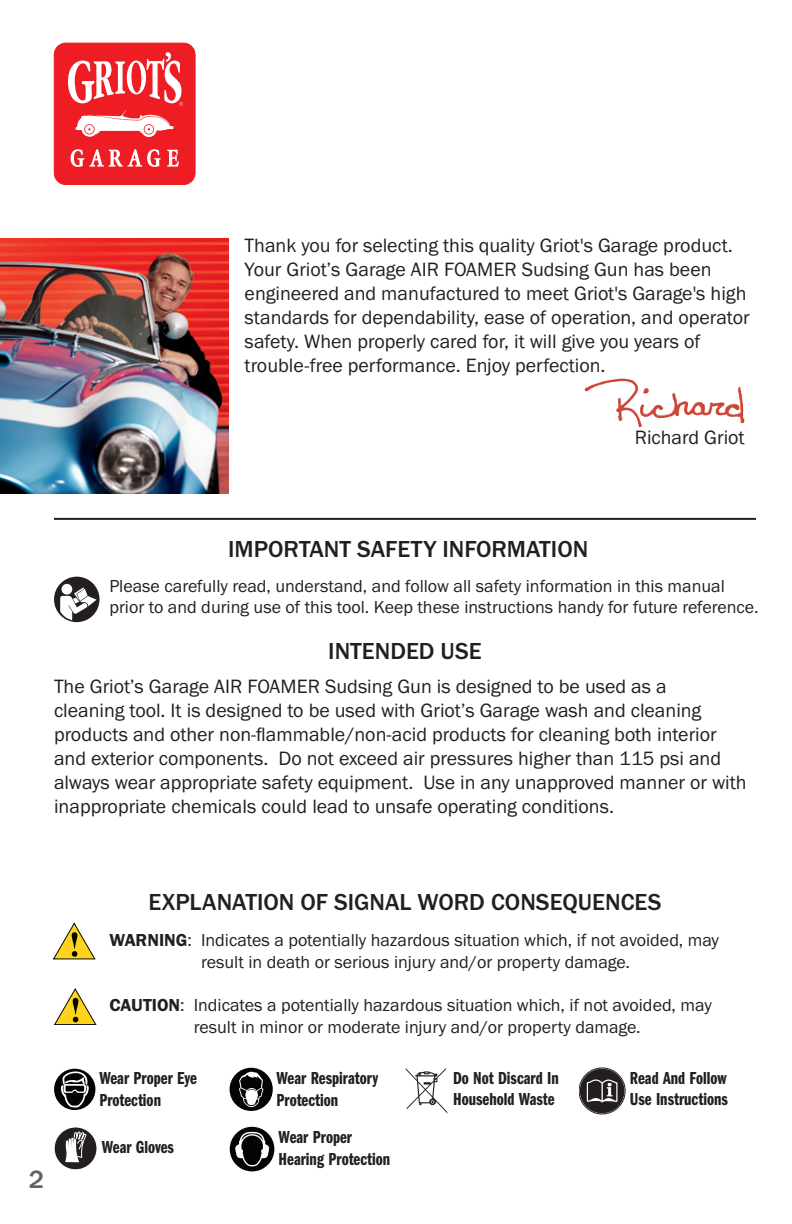
<style>
.page{position:relative;width:792px;height:1224px;background:#fff}
.page>*{position:absolute;margin:0;border:0;box-sizing:border-box;transform-origin:0 0}
.t1{font:500 26px "Franklin Gothic URW";color:#636366}
.t2{font:500 24px "Franklin Gothic URW";color:#231f20}
.t3{font:20px/24px "Franklin Gothic URW Boo";color:#231f20}
.t4{font:18px/21.6px "Franklin Gothic URW Boo";color:#231f20}
.t5{font:18px/21.6px "Franklin Gothic URW Com Dem";color:#231f20}
.s1{font-family:"Franklin Gothic URW Dem"}
</style>
<div class="page">
<div style="left:54px;top:43px;width:141px;height:142px;background:#ee1d23;border-radius:12px"></div>
<div style="left:54px;top:43px;width:141px;height:142px;border:1px solid #ee1d23;border-radius:12px"></div>
<svg style="left:71px;top:149px;width:108px;height:18px"></svg>
<svg style="left:68px;top:52px;width:115px;height:85px"></svg>
<img style="left:585px;top:378px;width:39px;height:14px">
<div style="left:54px;top:577px;width:46px;height:45px;background:#231f20;border-radius:50%"></div>
<div style="left:62px;top:584px;width:10px;height:11px;background:#fff;border-radius:50%"></div>
<svg style="left:60px;top:587px;width:37px;height:33px"></svg>
<svg style="left:53px;top:923px;width:42px;height:36px"></svg>
<hr style="left:54px;top:518px;width:702px;height:2px;background:#231f20">
<svg style="left:54px;top:988px;width:42px;height:37px"></svg>
<img style="left:0;top:239px;width:229px;height:255px">
<div style="left:230px;top:1068px;width:43px;height:43px;background:#040503;border-radius:50%"></div>
<svg style="left:239px;top:1072px;width:24px;height:35px"></svg>
<div style="left:230px;top:1127px;width:44px;height:44px;background:#040503;border-radius:50%"></div>
<svg style="left:235px;top:1132px;width:34px;height:34px"></svg>
<div style="left:54px;top:1069px;width:41px;height:41px;background:#040503;border-radius:50%"></div>
<svg style="left:61px;top:1071px;width:28px;height:37px"></svg>
<div style="left:54px;top:1127px;width:43px;height:43px;background:#231f20;border-radius:50%"></div>
<div style="left:54px;top:1127px;width:43px;height:43px;border:1px solid #fff;border-radius:50%"></div>
<svg style="left:65px;top:1128px;width:22px;height:34px"></svg>
<div style="left:580px;top:1069px;width:44px;height:44px;background:#231f20;border-radius:50%"></div>
<svg style="left:587px;top:1079px;width:31px;height:24px"></svg>
<div style="left:579px;top:1068px;width:46px;height:46px;border:1px solid #231f20;border-radius:50%"></div>
<svg style="left:406px;top:1068px;width:42px;height:46px"></svg>
<p class="t3" style="left:245px;top:233px;width:507px">Thank you for selecting this quality Griot's Garage product.<br>Your Griot’s Garage AIR FOAMER Sudsing Gun has been engineered and manufactured to meet Griot's Garage's high standards for dependability, ease of operation, and operator safety. When properly cared for, it will give you years of trouble-free performance. Enjoy perfection.</p>
<p class="t3" style="left:635px;top:425px;width:111px">Richard Griot</p>
<p class="t2" style="left:228px;top:535px;width:362px">IMPORTANT SAFETY INFORMATION</p>
<p class="t4" style="left:109px;top:575px;width:651px">Please carefully read, understand, and follow all safety information in this manual prior to and during use of this tool. Keep these instructions handy for future reference.</p>
<p class="t2" style="left:328px;top:636px;width:155px">INTENDED USE</p>
<p class="t3" style="left:54px;top:674px;width:694px">The Griot’s Garage AIR FOAMER Sudsing Gun is designed to be used as a<br>cleaning tool. It is designed to be used with Griot’s Garage wash and cleaning products and other non-flammable/non-acid products for cleaning both interior and exterior components. Do not exceed air pressures higher than 115 psi and always wear appropriate safety equipment. Use in any unapproved manner or with inappropriate chemicals could lead to unsafe operating conditions.</p>
<p class="t1" style="left:29px;top:1163px;width:17px">2</p>
<p class="t2" style="left:148px;top:887px;width:515px">EXPLANATION OF SIGNAL WORD CONSEQUENCES</p>
<p class="t4" style="left:109px;top:929px;width:611px;text-align:center"><span class="s1">WARNING</span>: Indicates a potentially hazardous situation which, if not avoided, may result in death or serious injury and/or property damage.</p>
<p class="t4" style="left:194px;top:994px;width:520px;text-indent:-84px"><span class="s1">CAUTION</span>: Indicates a potentially hazardous situation which, if not avoided, may result in minor or moderate injury and/or property damage.</p>
<p class="t5" style="left:99px;top:1068px;width:99px">Wear Proper Eye<br>Protection</p>
<p class="t5" style="left:102px;top:1137px;width:74px">Wear Gloves</p>
<p class="t5" style="left:277px;top:1068px;width:103px">Wear Respiratory<br>Protection</p>
<p class="t5" style="left:279px;top:1127px;width:113px">Wear Proper<br>Hearing Protection</p>
<p class="t5" style="left:453px;top:1067px;width:107px">Do Not Discard In<br>Household Waste</p>
<p class="t5" style="left:630px;top:1067px;width:99px">Read And Follow<br>Use Instructions</p>
</div>
